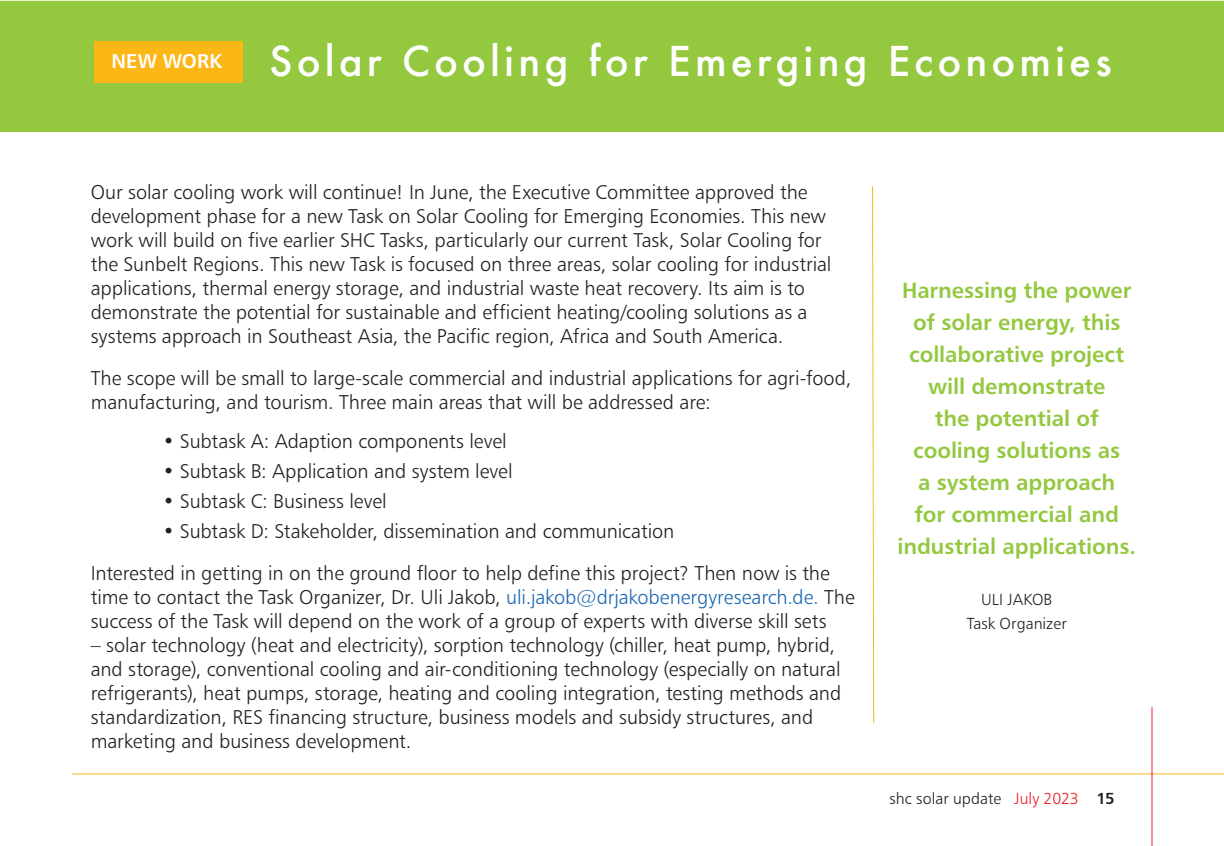
<style>
.page{position:relative;width:1224px;height:846px;background:#fff}
.page>*{position:absolute;margin:0;border:0;box-sizing:border-box;transform-origin:0 0}
.title_subhead{font:500 40px "Futura";letter-spacing:.1em;color:#fff}
.text{font:22px/32px "Humanist 777 BT Bold B";letter-spacing:-.005em;color:#93c83f;text-align:center}
.text-2{font:20px/24px "Humanist 777 BT Light B";letter-spacing:-.005em;color:#231f20}
.t1{font:20px "Humanist 777 BT Bold B";letter-spacing:.005em;color:#fff}
.subhead{font:16px "Humanist 777 BT Light B";color:#231f20}
.text-3{font:16px "Humanist 777 BT Light B";color:#231f20}
.s1{color:#1e67b3}
.s2{color:#ee1d23}
.s3{font-family:"Humanist 777 BT Bold B"}
</style>
<div class="page">
<hr style="left:72px;top:774px;width:1152px;height:1px;background:#fcb615">
<hr style="left:1152px;top:707px;width:1px;height:139px;background:#ee1d23">
<div style="left:0;top:0;width:1224px;height:48px;background:#e6f1d5"></div>
<div style="left:0;top:1px;width:1224px;height:131px;background:#93c83f"></div>
<div style="left:94px;top:42px;width:148px;height:41px;background:#fcb615"></div>
<svg style="left:872px;top:186px;width:3px;height:537px"></svg>
<p class="t1" style="left:111px;top:48px;width:112px">NEW WORK</p>
<p class="title_subhead" style="left:269px;top:33px;width:844px">Solar Cooling for Emerging Economies</p>
<p class="text-2" style="left:91px;top:180px;width:742px">Our solar cooling work will continue! In June, the Executive Committee approved the development phase for a new Task on Solar Cooling for Emerging Economies. This new work will build on five earlier SHC Tasks, particularly our current Task, Solar Cooling for the Sunbelt Regions. This new Task is focused on three areas, solar cooling for industrial applications, thermal energy storage, and industrial waste heat recovery. Its aim is to demonstrate the potential for sustainable and efficient heating/cooling solutions as a systems approach in Southeast Asia, the Pacific region, Africa and South America.</p>
<p class="text-2" style="left:91px;top:366px;width:762px">The scope will be small to large-scale commercial and industrial applications for agri-food, manufacturing, and tourism. Three main areas that will be addressed are:</p>
<p class="text-2" style="left:163px;top:429px;width:346px">• Subtask A: Adaption components level</p>
<p class="text-2" style="left:163px;top:459px;width:351px">• Subtask B: Application and system level</p>
<p class="text-2" style="left:163px;top:489px;width:226px">• Subtask C: Business level</p>
<p class="text-2" style="left:163px;top:519px;width:513px">• Subtask D: Stakeholder, dissemination and communication</p>
<p class="text-2" style="left:91px;top:561px;width:766px">Interested in getting in on the ground floor to help define this project? Then now is the time to contact the Task Organizer, Dr. Uli Jakob, <span class="s1">uli.jakob@drjakobenergyresearch.de.</span> The success of the Task will depend on the work of a group of experts with diverse skill sets</p>
<p class="text-2" style="left:91px;top:633px;width:752px">– solar technology (heat and electricity), sorption technology (chiller, heat pump, hybrid, and storage), conventional cooling and air-conditioning technology (especially on natural refrigerants), heat pumps, storage, heating and cooling integration, testing methods and standardization, RES financing structure, business models and subsidy structures, and marketing and business development.</p>
<p class="text" style="left:898px;top:274px;width:240px">Harnessing the power of solar energy, this collaborative project will demonstrate<br>the potential of cooling solutions as<br>a system approach<br>for commercial and industrial applications.</p>
<p class="text-3" style="left:981px;top:590px;width:73px">ULI JAKOB</p>
<p class="text-3" style="left:967px;top:614px;width:102px">Task Organizer</p>
<p class="subhead" style="left:890px;top:789px;width:227px">shc solar update <span class="s2">July 2023</span> <span class="s3">15</span></p>
</div>
